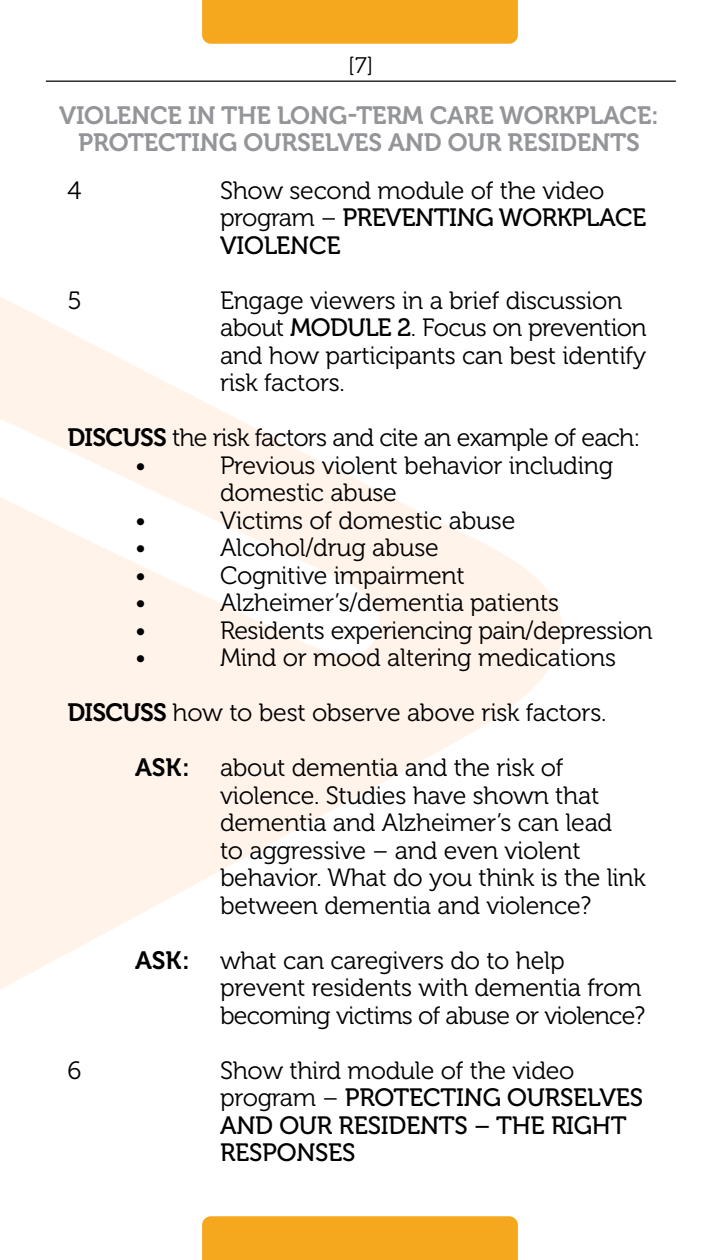
<style>
.page{position:relative;width:720px;height:1260px;background:#fff}
.page>*{position:absolute;margin:0;border:0;box-sizing:border-box;transform-origin:0 0}
.t1{font:25px/27.5px "Museo 300";letter-spacing:-.01em;color:#000}
.t2{font:25px/27.5px "Museo 500";letter-spacing:-.01em;color:#000}
.t3{font:25px/27.5px "Museo 700";letter-spacing:-.01em;color:#939598}
.t4{font:25px "Museo 300";letter-spacing:-.03em;color:#000}
.t5{font:25px "Museo 700";color:#000}
.t6{font:22.5px "Museo 300";color:#000}
.s1{font-family:"Museo 300"}
.s2{font-family:"Museo 500"}
.s3{font-family:"Museo 700"}
</style>
<div class="page">
<svg style="left:0;top:297px;width:563px;height:692px"></svg>
<div style="left:202px;top:0;width:316px;height:44px;background:#f5a81d"></div>
<div style="left:202px;top:1216px;width:316px;height:44px;background:#f5a81d"></div>
<hr style="left:46px;top:81px;width:630px;height:1px;background:#000">
<p class="t6" style="left:348px;top:53px;width:27px">[7]</p>
<p class="t3" style="left:78px;top:102px;width:582px;text-indent:-19px">VIOLENCE IN THE LONG-TERM CARE WORKPLACE:<br>PROT</p>
<p class="t3" style="left:144px;top:129px;width:497px">ECTING OURSELVES AND OUR RESIDENTS</p>
<p class="t1" style="left:68px;top:177px;width:16px">4</p>
<p class="t1" style="left:220px;top:177px;width:386px">Show second module of the video</p>
<p class="t2" style="left:220px;top:204px;width:428px"><span class="s1">program –</span> PREVENTING WORKPLACE<br>VIOLENCE</p>
<p class="t1" style="left:68px;top:287px;width:16px">5</p>
<p class="t1" style="left:220px;top:287px;width:428px">Engage viewers in a brief discussion about <span class="s2">MODULE 2</span>. Focus on prevention and how participants can best identify risk factors.</p>
<p class="t5" style="left:68px;top:424px;width:71px">DISCUSS</p>
<p class="t4" style="left:172px;top:424px;width:470px">the risk factors and cite an example of each:</p>
<p class="t1" style="left:135px;top:452px;width:12px">•</p>
<p class="t1" style="left:220px;top:452px;width:395px">Previous violent behavior including domestic abuse</p>
<p class="t1" style="left:135px;top:507px;width:12px">•</p>
<p class="t1" style="left:220px;top:507px;width:297px">Victims of domestic abuse</p>
<p class="t1" style="left:135px;top:534px;width:12px">•</p>
<p class="t1" style="left:220px;top:534px;width:220px">Alcohol/drug abuse</p>
<p class="t1" style="left:135px;top:562px;width:12px">•</p>
<p class="t1" style="left:220px;top:562px;width:246px">Cognitive impairment</p>
<p class="t1" style="left:135px;top:589px;width:12px">•</p>
<p class="t1" style="left:220px;top:589px;width:341px">Alzheimer’s/dementia patients</p>
<p class="t1" style="left:135px;top:617px;width:12px">•</p>
<p class="t1" style="left:220px;top:617px;width:434px">Residents experiencing pain/depression</p>
<p class="t1" style="left:135px;top:644px;width:12px">•</p>
<p class="t1" style="left:220px;top:644px;width:398px">Mind or mood altering medications</p>
<p class="t5" style="left:68px;top:699px;width:71px">DISCUSS</p>
<p class="t1" style="left:173px;top:699px;width:435px">how to best observe above risk factors.</p>
<p class="t5" style="left:135px;top:754px;width:17px">ASK</p>
<p class="t1" style="left:220px;top:754px;width:428px;text-indent:-38px"><span class="s3">:</span> about dementia and the risk of violence. Studies have shown that dementia and Alzheimer’s can lead<br>to aggressive – and even violent behavior. What do you think is the link between dementia and violence?</p>
<p class="t5" style="left:135px;top:946px;width:17px">ASK</p>
<p class="t1" style="left:220px;top:947px;width:427px;text-indent:-38px"><span class="s3">:</span> what can caregivers do to help prevent residents with dementia from becoming victims of abuse or violence?</p>
<p class="t1" style="left:68px;top:1057px;width:15px">6</p>
<p class="t1" style="left:220px;top:1057px;width:356px">Show third module of the video</p>
<p class="t2" style="left:220px;top:1084px;width:425px"><span class="s1">program –</span> PROTECTING OURSELVES<br>AND OUR RESIDENTS – THE RIGHT<br>RESPONSES</p>
</div>
